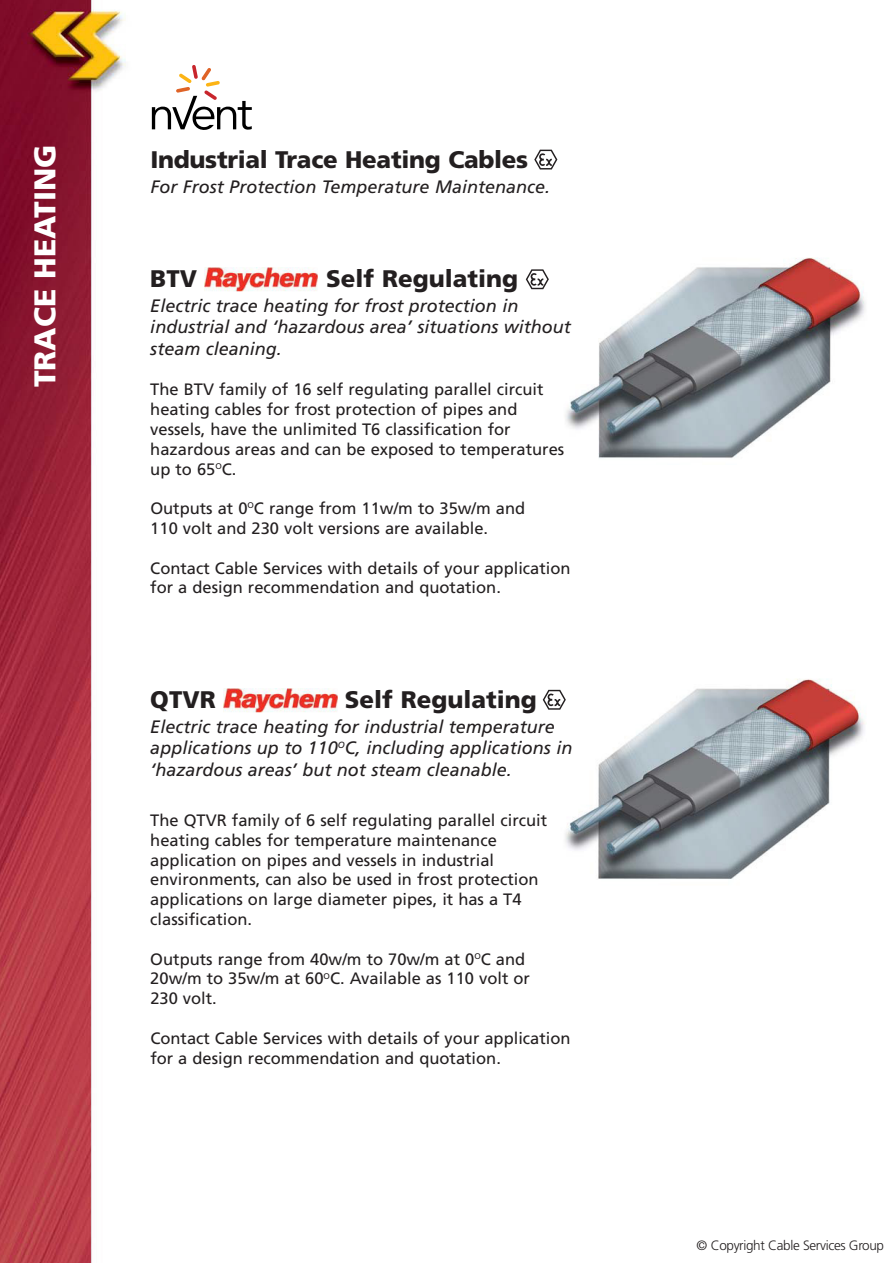
<style>
.page{position:relative;width:893px;height:1263px;background:#fff}
.page>*{position:absolute;margin:0;border:0;box-sizing:border-box;transform-origin:0 0}
.t1{font:900 30px "Frutiger";color:#fff}
.t2{font:900 24px "Frutiger";color:#231f20}
.t3{font:italic 18px/21.6px "Frutiger";color:#231f20}
.t4{font:16.5px/19.8px "Frutiger";color:#231f20}
.t5{font:300 13.5px "Frutiger";letter-spacing:-.025em;color:#231f20}
</style>
<div class="page">
<img style="left:0;top:0;width:126px;height:1263px">
<img style="left:565px;top:257px;width:300px;height:201px">
<img style="left:565px;top:679px;width:300px;height:200px">
<svg style="left:525px;top:279px;width:19px;height:11px"></svg>
<svg style="left:526px;top:269px;width:23px;height:20px"></svg>
<div style="left:542px;top:689px;width:25px;height:22px;background:#fff"></div>
<svg style="left:543px;top:690px;width:23px;height:20px"></svg>
<img style="left:204px;top:268px;width:114px;height:23px">
<img style="left:223px;top:688px;width:114px;height:24px">
<svg style="left:539px;top:149px;width:19px;height:21px"></svg>
<svg style="left:534px;top:150px;width:23px;height:19px"></svg>
<svg style="left:152px;top:65px;width:100px;height:65px"></svg>
<h1 class="t1" style="left:27px;top:387px;width:245px;rotate:-90deg">TRACE HEATING</h1>
<h2 class="t2" style="left:150px;top:145px;width:379px">Industrial Trace Heating Cables</h2>
<p class="t3" style="left:150px;top:176px;width:401px">For Frost Protection Temperature Maintenance.</p>
<h2 class="t2" style="left:150px;top:264px;width:48px">BTV</h2>
<h2 class="t2" style="left:326px;top:264px;width:194px">Self Regulating</h2>
<p class="t3" style="left:150px;top:295px;width:422px">Electric trace heating for frost protection in industrial and ‘hazardous area’ situations without steam cleaning.</p>
<p class="t4" style="left:150px;top:380px;width:415px">The BTV family of 16 self regulating parallel circuit heating cables for frost protection of pipes and vessels, have the unlimited T6 classification for hazardous areas and can be exposed to temperatures up to 65<sup>O</sup>C.</p>
<p class="t4" style="left:150px;top:498px;width:376px">Outputs at 0<sup>O</sup>C range from 11w/m to 35w/m and<br>110 volt and 230 volt versions are available.</p>
<p class="t4" style="left:150px;top:558px;width:422px">Contact Cable Services with details of your application for a design recommendation and quotation.</p>
<h2 class="t2" style="left:150px;top:685px;width:67px">QTVR</h2>
<h2 class="t2" style="left:345px;top:685px;width:194px">Self Regulating</h2>
<p class="t3" style="left:150px;top:716px;width:423px">Electric trace heating for industrial temperature applications up to 110<sup>O</sup>C, including applications in ‘hazardous areas’ but not steam cleanable.</p>
<p class="t4" style="left:150px;top:810px;width:398px">The QTVR family of 6 self regulating parallel circuit heating cables for temperature maintenance application on pipes and vessels in industrial environments, can also be used in frost protection applications on large diameter pipes, it has a T4 classification.</p>
<p class="t4" style="left:150px;top:949px;width:381px">Outputs range from 40w/m to 70w/m at 0<sup>O</sup>C and<br>20w/m to 35w/m at 60<sup>O</sup>C. Available as 110 volt or<br>230 volt.</p>
<p class="t4" style="left:150px;top:1028px;width:422px">Contact Cable Services with details of your application for a design recommendation and quotation.</p>
<p class="t5" style="left:696px;top:1238px;width:189px">© Copyright Cable Services Group</p>
</div>
